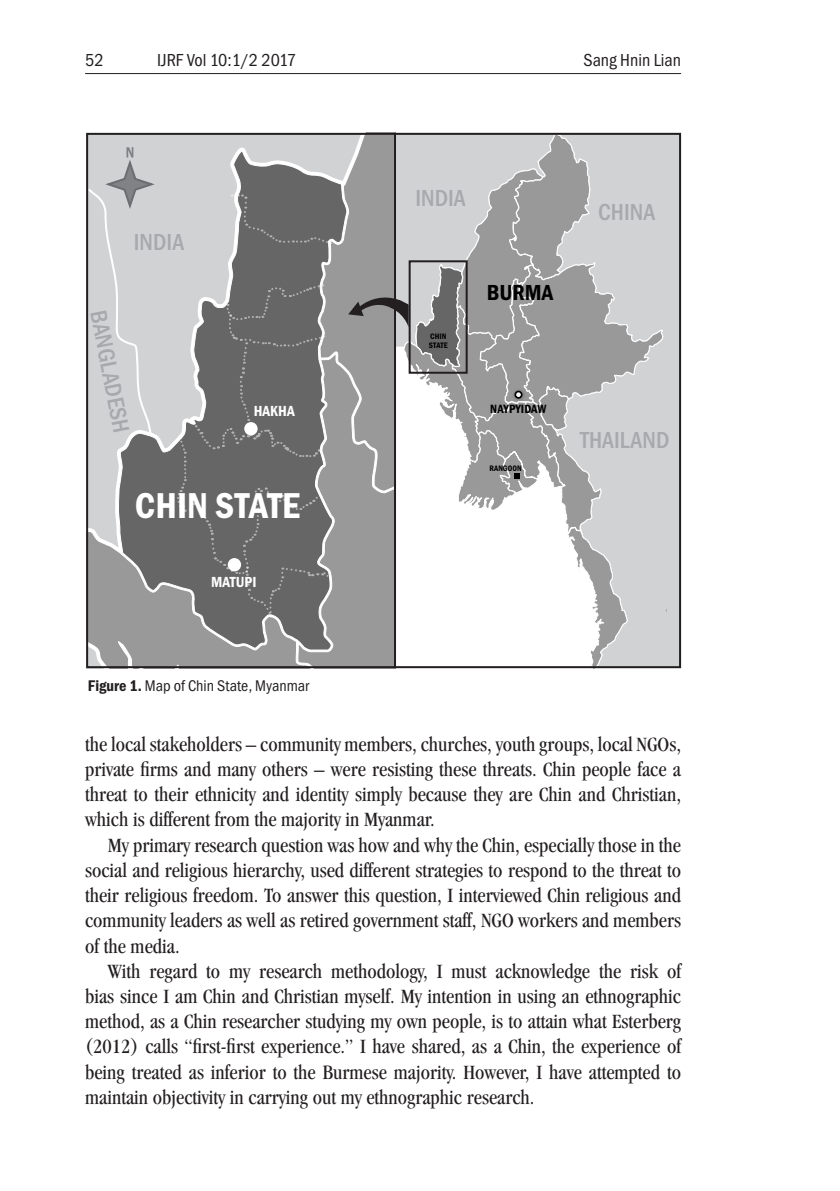
<style>
.page{position:relative;width:840px;height:1191px;background:#fff}
.page>*{position:absolute;margin:0;border:0;box-sizing:border-box;transform-origin:0 0}
.t1{font:600 condensed 61.2px "Franklin Gothic Itc T";color:#000}
.Pagination{font:600 condensed 37.2px "Franklin Gothic Itc T";color:#fff}
.Pagination-2{font:500 condensed 24px "Franklin Gothic Itc T";color:#a8a9ad}
.t2{font:600 condensed 22.6px "Franklin Gothic Itc T";color:#000}
.Main_Text{font:condensed 21px/25.2px "Garamond";color:#231f20;text-align:justify}
.t3{font:condensed 18px "Franklin Gothic Itc T";color:#231f20}
.Fußnote{font:condensed 16px "Franklin Gothic Itc T";color:#231f20}
.Pagination-3{font:600 condensed 15.2px "Franklin Gothic Itc T";color:#fff}
.t4{font:600 condensed 12.4px "Franklin Gothic Itc T";color:#000}
.t5{font:600 condensed 8.2px/8.4px "Franklin Gothic Itc T";color:#000}
.s1{font-weight:600}
</style>
<div class="page">
<hr style="left:85px;top:73px;width:595px;height:1px;background:#231f20">
<div style="left:89px;top:437px;width:28px;height:92px;background:#d1d2d4"></div>
<svg style="left:117px;top:148px;width:59px;height:381px;background:#a2a3a4"></svg>
<svg style="left:89px;top:529px;width:87px;height:136px;background:#959595"></svg>
<div style="left:667px;top:136px;width:10px;height:529px;background:#d1d2d4"></div>
<svg style="left:89px;top:147px;width:69px;height:290px;background:#cfd0d2"></svg>
<svg style="left:176px;top:132px;width:491px;height:536px"></svg>
<p class="t3" style="left:85px;top:50px;width:20px">52</p>
<p class="t3" style="left:157px;top:50px;width:140px">IJRF Vol 10:1/2 2017</p>
<p class="t3" style="left:583px;top:50px;width:99px">Sang Hnin Lian</p>
<p class="Pagination-2" style="left:134px;top:229px;width:52px">INDIA</p>
<p class="Pagination-2" style="left:111px;top:308px;width:126px;rotate:79deg">BANGLADESH</p>
<p class="Pagination-3" style="left:253px;top:403px;width:42px">HAKHA</p>
<p class="Pagination" style="left:135px;top:485px;width:166px">CHIN STATE</p>
<p class="Pagination-3" style="left:211px;top:573px;width:47px">MATUPI</p>
<p class="Fußnote" style="left:88px;top:676px;width:223px"><span class="s1">Figure 1.</span> Map of Chin State, Myanmar</p>
<p class="Pagination-2" style="left:415px;top:184px;width:52px">INDIA</p>
<p class="t5" style="left:428px;top:332px;width:20px">CHIN<br>STATE</p>
<p class="t2" style="left:486px;top:279px;width:68px">BURMA</p>
<p class="t4" style="left:490px;top:401px;width:58px">NAYPYIDAW</p>
<p class="t5" style="left:489px;top:463px;width:33px">RANGOON</p>
<p class="Pagination-2" style="left:598px;top:199px;width:59px">CHINA</p>
<p class="Pagination-2" style="left:579px;top:426px;width:91px">THAILAND</p>
<p class="Main_Text" style="left:85px;top:731px;width:597px">the local stakeholders – community members, churches, youth groups, local NGOs, private firms and many others – were resisting these threats. Chin people face a threat to their ethnicity and identity simply because they are Chin and Christian, which is different from the majority in Myanmar.</p>
<p class="Main_Text" style="left:85px;top:832px;width:597px;text-indent:23px">My primary research question was how and why the Chin, especially those in the social and religious hierarchy, used different strategies to respond to the threat to their religious freedom. To answer this question, I interviewed Chin religious and community leaders as well as retired government staff, NGO workers and members of the media.</p>
<p class="Main_Text" style="left:85px;top:958px;width:597px;text-indent:23px">With regard to my research methodology, I must acknowledge the risk of bias since I am Chin and Christian myself. My intention in using an ethnographic method, as a Chin researcher studying my own people, is to attain what Esterberg (2012) calls “first-first experience.” I have shared, as a Chin, the experience of being treated as inferior to the Burmese majority. However, I have attempted to maintain objectivity in carrying out my ethnographic research.</p>
<p class="t1" style="left:483px;top:823px;width:278px">NAYPYIDAW</p>
</div>
